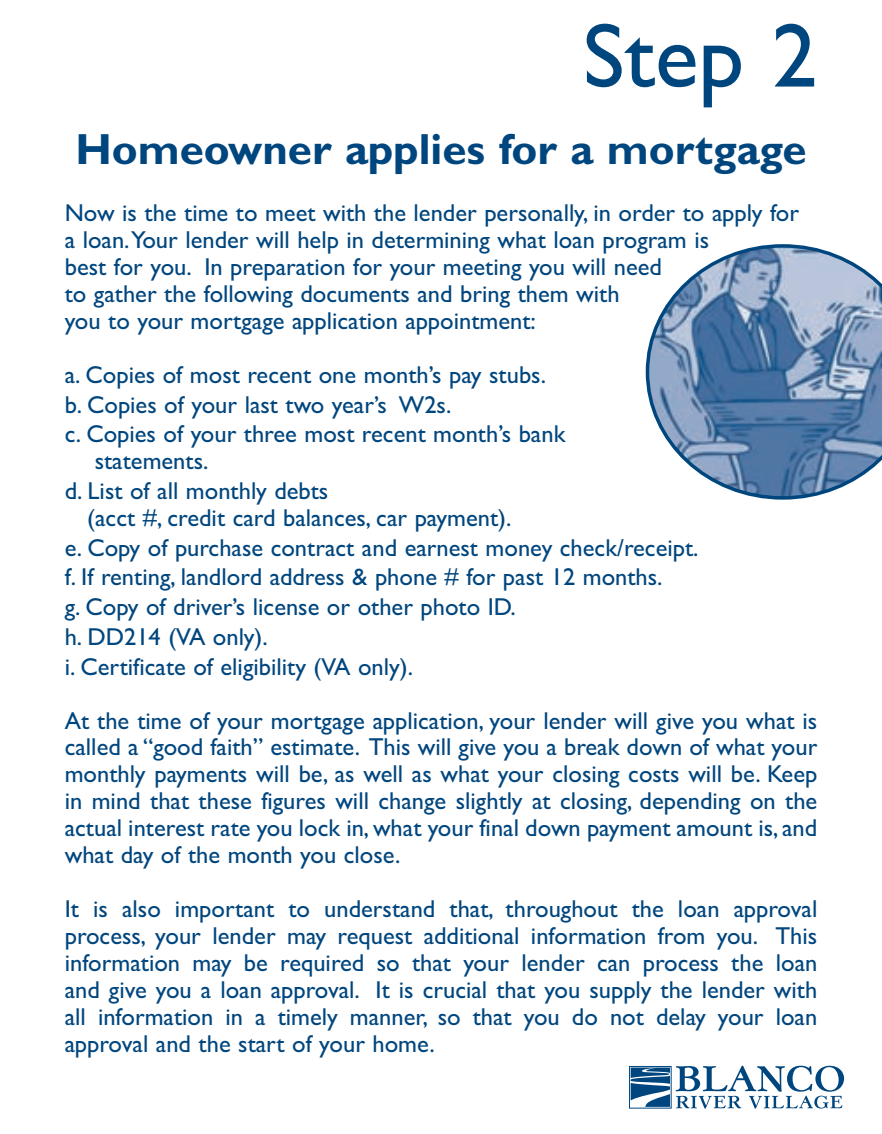
<style>
.page{position:relative;width:882px;height:1134px;background:#fff}
.page>*{position:absolute;margin:0;border:0;box-sizing:border-box;transform-origin:0 0}
.t1{font:91px "Gill Sans";color:#00467e}
.t2{font:700 43.75px "Gill Sans";color:#00467e}
.t3{font:24.5px/26.9px "Gill Sans";color:#00467e}
</style>
<div class="page">
<svg style="left:646px;top:244px;width:236px;height:256px"></svg>
<div style="left:629px;top:1066px;width:42px;height:42px;border:1px solid #014882"></div>
<svg style="left:676px;top:1066px;width:168px;height:43px"></svg>
<svg style="left:631px;top:1067px;width:39px;height:40px"></svg>
<h1 class="t1" style="left:583px;top:24px;width:236px">Step 2</h1>
<h2 class="t2" style="left:75px;top:134px;width:733px">Homeowner applies for a mortgage</h2>
<p class="t3" style="left:65px;top:202px;width:736px">Now is the time to meet with the lender personally, in order to apply for a loan.Your lender will help in determining what loan program is<br>best for you. In preparation for your meeting you will need<br>to gather the following documents and bring them with<br>you to your mortgage application appointment:</p>
<p class="t3" style="left:65px;top:362px;width:502px;line-height:29.8px">a. Copies of most recent one month’s pay stubs. b. Copies of your last two year’s W2s.<br>c. Copies of your three most recent month’s bank</p>
<p class="t3" style="left:65px;top:449px;width:265px;line-height:29.8px;text-indent:30px">statements.<br>d. List of all monthly debts</p>
<p class="t3" style="left:65px;top:506px;width:635px;line-height:29.8px;text-indent:22px">(acct #, credit card balances, car payment).<br>e. Copy of purchase contract and earnest money check/receipt. f. If renting, landlord address &amp; phone # for past 12 months.<br>g. Copy of driver’s license or other photo ID.<br>h. DD214 (VA only).<br>i. Certificate of eligibility (VA only).</p>
<p class="t3" style="left:65px;top:710px;width:754px;text-align:justify">At the time of your mortgage application, your lender will give you what is called a “good faith” estimate. This will give you a break down of what your monthly payments will be, as well as what your closing costs will be. Keep in mind that these figures will change slightly at closing, depending on the actual interest rate you lock in, what your final down payment amount is, and what day of the month you close.</p>
<p class="t3" style="left:65px;top:898px;width:754px;text-align:justify">It is also important to understand that, throughout the loan approval process, your lender may request additional information from you. This information may be required so that your lender can process the loan and give you a loan approval. It is crucial that you supply the lender with all information in a timely manner, so that you do not delay your loan approval and the start of your home.</p>
</div>
